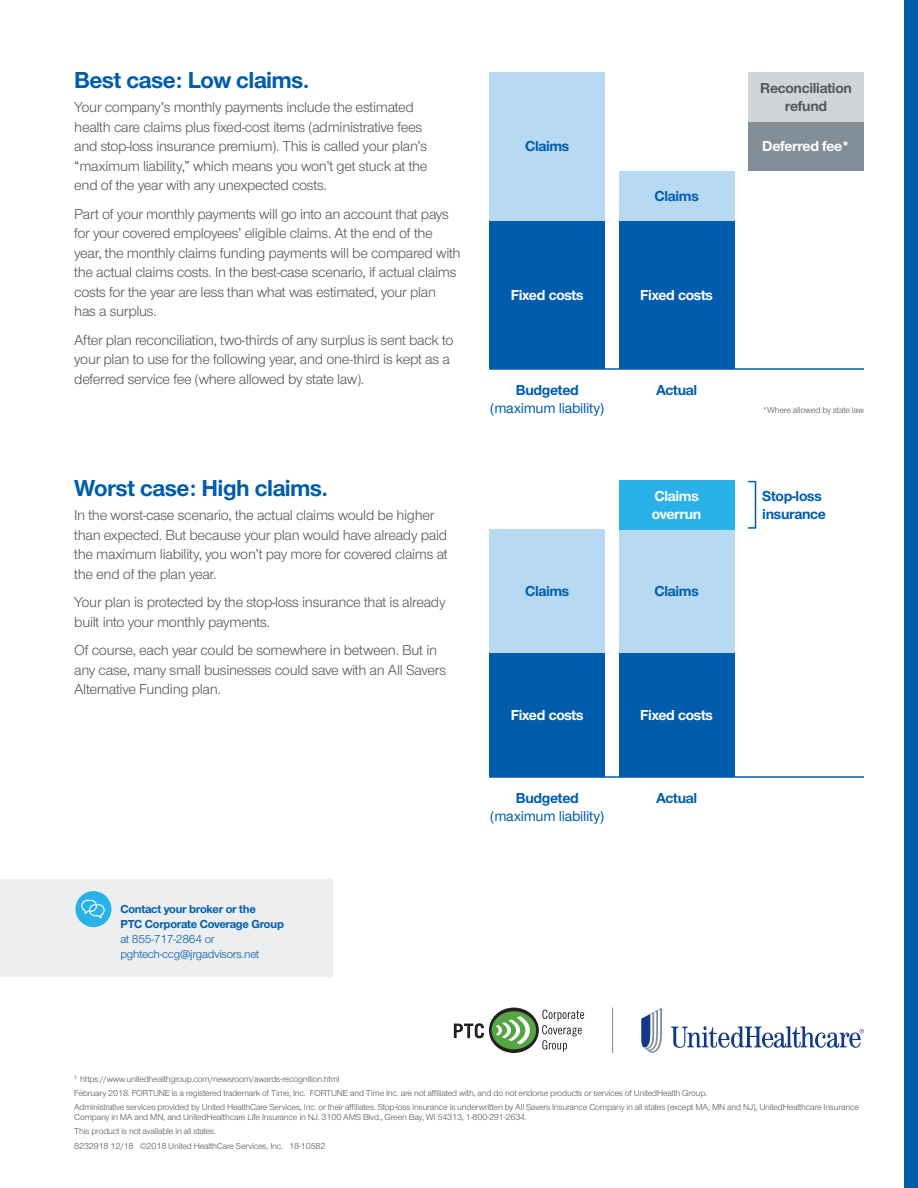
<style>
.page{position:relative;width:918px;height:1188px;background:#fff}
.page>*{position:absolute;margin:0;border:0;box-sizing:border-box;transform-origin:0 0}
.t1{font:700 24px "UHC Sans";letter-spacing:-.02em;color:#015dac}
.t2{font:15px/19.5px "UHC Sans";letter-spacing:-.02em;color:#57585a}
.t3{font:700 15px/18px "UHC Sans";letter-spacing:-.02em;color:#015dac}
.t4{font:700 15px/18px "UHC Sans";letter-spacing:-.02em;color:#fff}
.t5{font:500 15px "UHC Sans";letter-spacing:-.02em;color:#015dac}
.t6{font:700 15px/18px "UHC Sans";letter-spacing:-.02em;color:#57585a;text-align:center}
.t7{font:700 12px/15px "UHC Sans";letter-spacing:-.02em;color:#015dac}
.t8{font:12px/15px "UHC Sans";letter-spacing:-.02em;color:#015dac}
.t9{font:9px/14.2px "UHC Sans";letter-spacing:-.02em;color:#57585a}
</style>
<div class="page">
<div style="left:489px;top:653px;width:116px;height:124px;background:#015dac"></div>
<div style="left:619px;top:653px;width:116px;height:124px;background:#015dac"></div>
<div style="left:489px;top:530px;width:116px;height:123px;background:#b7daf2"></div>
<div style="left:619px;top:530px;width:116px;height:123px;background:#b7daf2"></div>
<div style="left:619px;top:480px;width:116px;height:50px;background:#29b2e7"></div>
<div style="left:747px;top:481px;width:9px;height:48px;border:2px solid #015dac"></div>
<hr style="left:489px;top:776px;width:375px;height:2px;background:#015dac">
<div style="left:489px;top:220px;width:116px;height:149px;background:#015dac"></div>
<div style="left:619px;top:220px;width:116px;height:149px;background:#015dac"></div>
<div style="left:489px;top:72px;width:116px;height:148px;background:#b7daf2"></div>
<div style="left:619px;top:171px;width:116px;height:49px;background:#b7daf2"></div>
<div style="left:748px;top:122px;width:116px;height:49px;background:#828e98"></div>
<div style="left:748px;top:72px;width:116px;height:50px;background:#cfd5d9"></div>
<hr style="left:489px;top:368px;width:375px;height:2px;background:#015dac">
<div style="left:0;top:879px;width:333px;height:98px;background:#eceeef"></div>
<div style="left:75px;top:891px;width:36px;height:36px;background:#29b2e7;border-radius:50%"></div>
<img style="left:80px;top:896px;width:27px;height:27px">
<svg style="left:671px;top:1026px;width:193px;height:22px"></svg>
<svg style="left:641px;top:1008px;width:21px;height:45px"></svg>
<hr style="left:612px;top:1008px;width:1px;height:45px;background:#828e98">
<svg style="left:489px;top:1008px;width:50px;height:45px"></svg>
<div style="left:492px;top:1011px;width:44px;height:38px;background:#56a545;border-radius:50%"></div>
<svg style="left:496px;top:1016px;width:37px;height:29px"></svg>
<svg style="left:454px;top:1023px;width:30px;height:15px"></svg>
<svg style="left:542px;top:1010px;width:42px;height:42px"></svg>
<div style="left:904px;top:0;width:14px;height:1188px;background:#015dac"></div>
<h1 class="t1" style="left:74px;top:64px;width:237px">Best case: Low claims.</h1>
<p class="t2" style="left:74px;top:97px;width:355px">Your company’s monthly payments include the estimated health care claims plus fixed-cost items (administrative fees and stop‑loss insurance premium). This is called your plan’s “maximum liability,” which means you won’t get stuck at the end of the year with any unexpected costs.</p>
<p class="t2" style="left:74px;top:203px;width:388px">Part of your monthly payments will go into an account that pays for your covered employees’ eligible claims. At the end of the year, the monthly claims funding payments will be compared with the actual claims costs. In the best-case scenario, if actual claims costs for the year are less than what was estimated, your plan has a surplus.</p>
<p class="t2" style="left:74px;top:329px;width:381px">After plan reconciliation, two-thirds of any surplus is sent back to your plan to use for the following year, and one-third is kept as a deferred service fee (where allowed by state law).</p>
<h1 class="t1" style="left:74px;top:472px;width:256px">Worst case: High claims.</h1>
<p class="t2" style="left:74px;top:505px;width:375px">In the worst-case scenario, the actual claims would be higher than expected. But because your plan would have already paid the maximum liability, you won’t pay more for covered claims at the end of the plan year.</p>
<p class="t2" style="left:74px;top:592px;width:373px">Your plan is protected by the stop-loss insurance that is already built into your monthly payments.</p>
<p class="t2" style="left:74px;top:640px;width:373px">Of course, each year could be somewhere in between. But in any case, many small businesses could save with an All Savers<br>Alternative Funding plan.</p>
<p class="t6" style="left:760px;top:78px;width:93px">Reconciliation refund</p>
<p class="t3" style="left:525px;top:137px;width:46px">Claims</p>
<p class="t4" style="left:762px;top:137px;width:89px">Deferred fee*</p>
<p class="t3" style="left:655px;top:186px;width:46px">Claims</p>
<p class="t4" style="left:511px;top:285px;width:74px">Fixed costs</p>
<p class="t4" style="left:640px;top:285px;width:74px">Fixed costs</p>
<p class="t3" style="left:516px;top:380px;width:65px">Budgeted</p>
<p class="t5" style="left:490px;top:398px;width:115px">(maximum liability)</p>
<p class="t3" style="left:656px;top:380px;width:43px">Actual</p>
<p class="t9" style="left:762px;top:402px;width:103px">*Where allowed by state law</p>
<p class="t4" style="left:652px;top:486px;width:51px">Claims overrun</p>
<p class="t3" style="left:762px;top:486px;width:65px">Stop-loss insurance</p>
<p class="t3" style="left:525px;top:582px;width:46px">Claims</p>
<p class="t3" style="left:655px;top:582px;width:46px">Claims</p>
<p class="t4" style="left:511px;top:706px;width:74px">Fixed costs</p>
<p class="t4" style="left:640px;top:706px;width:74px">Fixed costs</p>
<p class="t3" style="left:516px;top:788px;width:65px">Budgeted</p>
<p class="t5" style="left:490px;top:806px;width:115px">(maximum liability)</p>
<p class="t3" style="left:656px;top:788px;width:43px">Actual</p>
<p class="t7" style="left:120px;top:901px;width:165px">Contact your broker or the<br>PTC Corporate Coverage Group</p>
<p class="t8" style="left:120px;top:931px;width:140px">at 855-717-2864 or pghtech-ccg@jrgadvisors.net</p>
<p class="t9" style="left:74px;top:1071px;width:786px"><sup>1</sup> https://www.unitedhealthgroup.com/newsroom/awards-recognition.html<br>February 2018. FORTUNE is a registered trademark of Time, Inc. FORTUNE and Time Inc. are not affiliated with, and do not endorse products or services of UnitedHealth Group.<br>Administrative services provided by United HealthCare Services, Inc. or their affiliates. Stop-loss insurance is underwritten by All Savers Insurance Company in all states (except MA, MN and NJ), UnitedHealthcare Insurance</p>
<p class="t9" style="left:74px;top:1109px;width:454px">Company in MA and MN, and UnitedHealthcare Life Insurance in NJ. 3100 AMS Blvd., Green Bay, WI 54313, 1-800-291-2634.<br>This product is not available in all states.</p>
<p class="t9" style="left:74px;top:1138px;width:253px">8232918 12/18 ©2018 United HealthCare Services, Inc. 18-10582</p>
</div>
